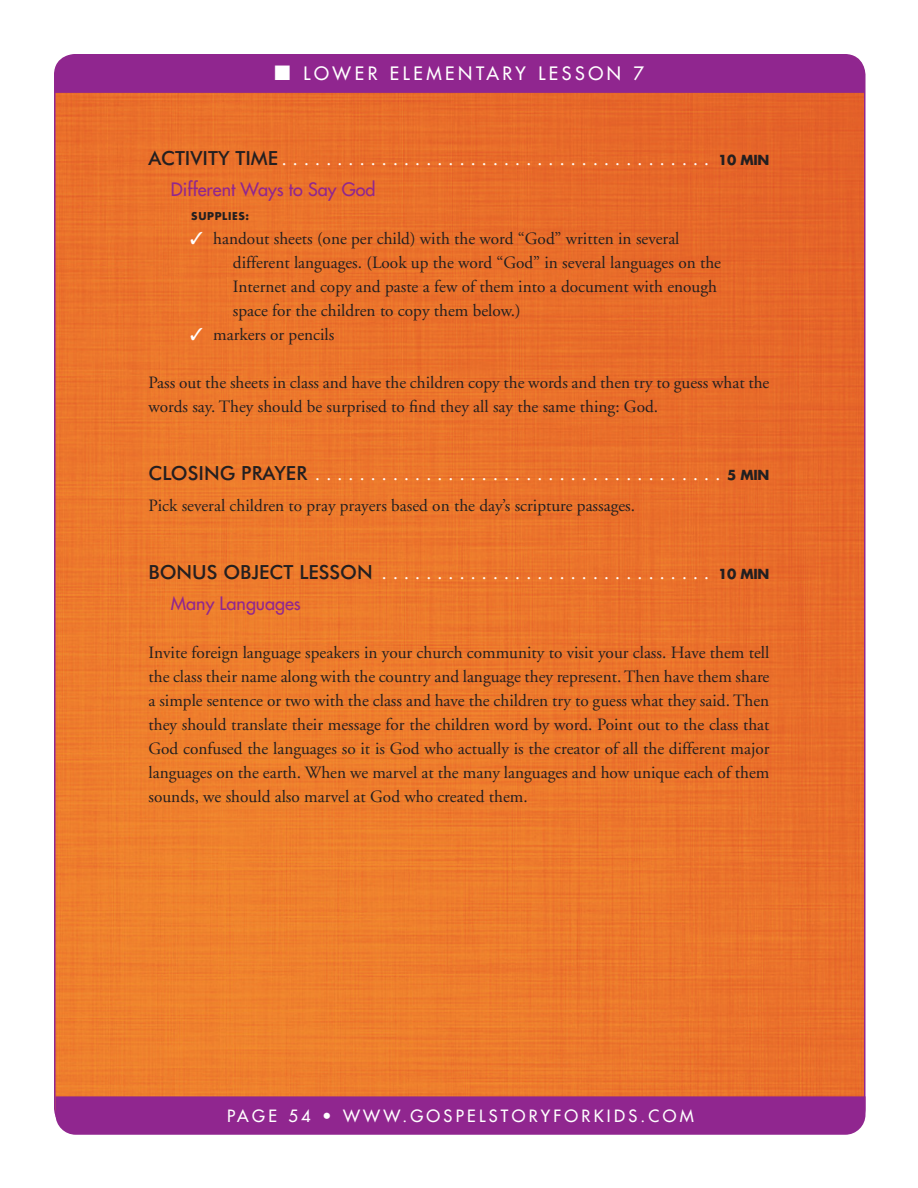
<style>
.page{position:relative;width:918px;height:1188px;background:#fff}
.page>*{position:absolute;margin:0;border:0;box-sizing:border-box;transform-origin:0 0}
.t1{font:19.5px "Adobe Garamond";color:#fffefc}
.t2{font:500 19.5px "Futura BT";color:#231f20}
.t3{font:18px "Futura";color:#90268f}
.t4{font:18px "Futura";letter-spacing:.2em;color:#fff}
.t5{font:17.25px/24px "Adobe Garamond";color:#231f20}
.t6{font:16.5px "Futura";letter-spacing:.2em;color:#fff}
.t7{font:700 10.5px "Futura";letter-spacing:.06em;color:#231f20}
.s1{font-family:"Futura";font-weight:700;font-size:13.5px;color:#231f20}
.s2{color:#fff}
</style>
<div class="page">
<img style="left:55px;top:93px;width:808px;height:1026px">
<div style="left:55px;top:55px;width:810px;height:38px;background:#90268f"></div>
<div style="left:56px;top:1096px;width:810px;height:39px;background:#90268f"></div>
<p class="t4" style="left:275px;top:62px;width:371px">■ L OWER EL EMENTARY LESSON 7</p>
<p class="t2" style="left:148px;top:147px;width:12px">ACTIVITY</p>
<p class="t2" style="left:236px;top:147px;width:12px">TIME</p>
<p class="t1" style="left:282px;top:149px;width:489px">....................................... <span class="s1">10 MIN</span></p>
<p class="t3" style="left:171px;top:178px;width:206px">DIFFERENT WAYS TO SAY GOD</p>
<p class="t7" style="left:191px;top:209px;width:60px">SUPPLIES:</p>
<p class="t5" style="left:233px;top:227px;width:490px;text-indent:-43px"><span class="s2">✓</span> handout sheets (one per child) with the word “God” written in several different languages. (Look up the word “God” in several languages on the Internet and copy and paste a few of them into a document with enough space for the children to copy them below.)</p>
<p class="t5" style="left:190px;top:323px;width:146px"><span class="s2">✓</span> markers or pencils</p>
<p class="t5" style="left:148px;top:371px;width:622px">Pass out the sheets in class and have the children copy the words and then try to guess what the words say. They should be surprised to find they all say the same thing: God.</p>
<p class="t2" style="left:148px;top:462px;width:13px">CLOSIN</p>
<p class="t2" style="left:220px;top:462px;width:34px">G PRAYER</p>
<p class="t1" style="left:315px;top:464px;width:456px">..................................... <span class="s1">5 MIN</span></p>
<p class="t5" style="left:148px;top:494px;width:488px">Pick several children to pray prayers based on the day’s scripture passages.</p>
<p class="t2" style="left:148px;top:561px;width:15px">BONUS</p>
<p class="t2" style="left:223px;top:561px;width:13px">OBJECT</p>
<p class="t2" style="left:299px;top:561px;width:13px">LESSON</p>
<p class="t1" style="left:382px;top:563px;width:389px">.............................. <span class="s1">10 MIN</span></p>
<p class="t3" style="left:171px;top:592px;width:131px">MANY LANGUAGES</p>
<p class="t5" style="left:148px;top:641px;width:623px;text-align:justify">Invite foreign language speakers in your church community to visit your class. Have them tell the class their name along with the country and language they represent. Then have them share a simple sentence or two with the class and have the children try to guess what they said. Then they should translate their message for the children word by word. Point out to the class that God confused the languages so it is God who actually is the creator of all the different major languages on the earth. When we marvel at the many languages and how unique each of them sounds, we should also marvel at God who created them.</p>
<p class="t6" style="left:227px;top:1105px;width:468px">PAGE 54 • WWW.G OSPE LSTORYFORKIDS.COM</p>
</div>
